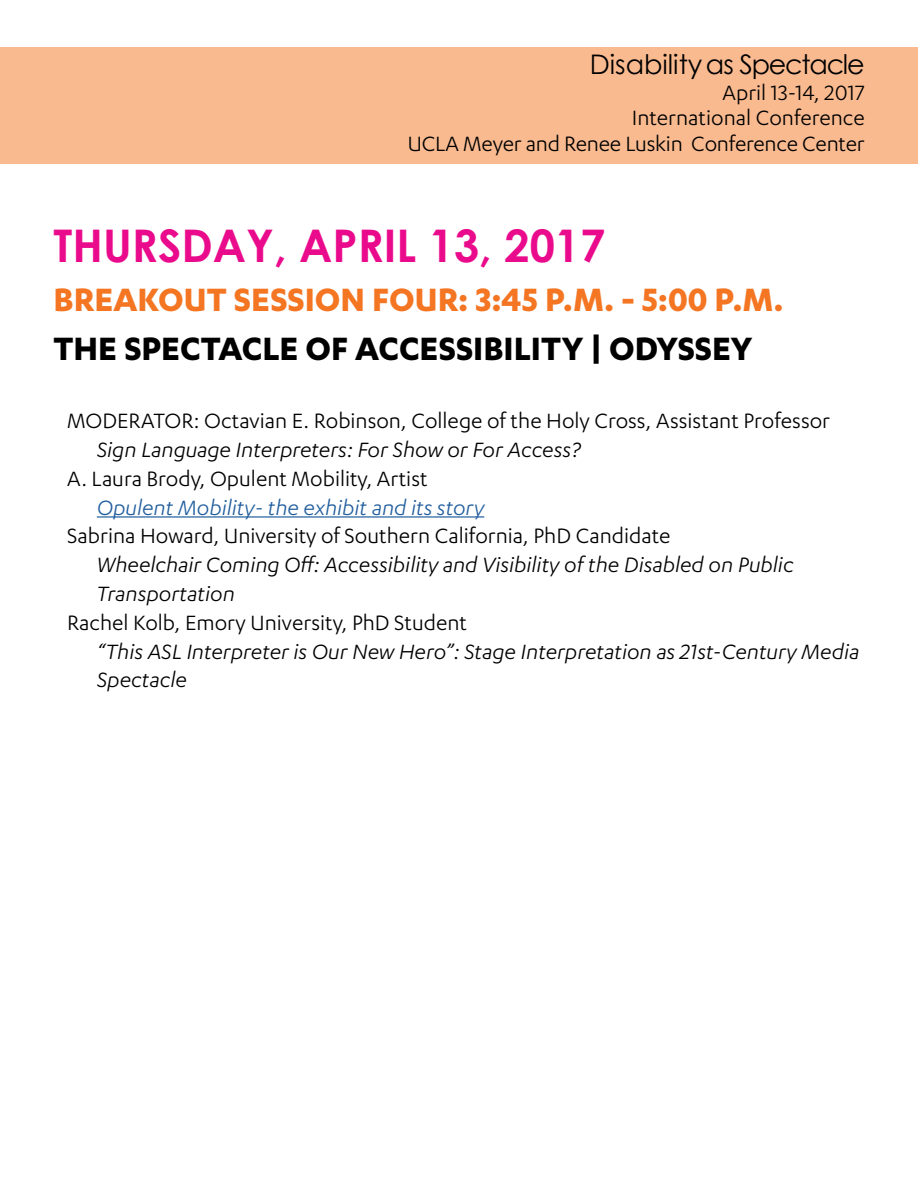
<style>
.page{position:relative;width:918px;height:1188px;background:#fff}
.page>*{position:absolute;margin:0;border:0;box-sizing:border-box;transform-origin:0 0}
.t1{font:700 45px "Century Gothic";color:#ea0a8c}
.t2{font:700 37.5px "Karbon";color:#f47522}
.t3{font:700 37.5px "Karbon";color:#000}
.t4{font:27px "Century Gothic";letter-spacing:-.015em;color:#000}
.t5{font:24px/25.5px "Karbon";color:#000;text-align:right}
.t6{font:italic 24px/28.8px "Karbon";color:#000}
.t7{font:italic 24px "Karbon";color:#215e9e}
</style>
<div class="page">
<div style="left:0;top:47px;width:918px;height:117px;background:#f9ba90"></div>
<hr style="left:97px;top:516px;width:387px;height:2px;background:#215e9e">
<p class="t4" style="left:590px;top:46px;width:276px">Disability as Spectacle</p>
<p class="t5" style="left:408px;top:79px;width:458px">April 13-14, 2017<br>International Conference<br>UCLA Meyer and Renee Luskin Conference Center</p>
<h1 class="t1" style="left:54px;top:212px;width:553px">THURSDAY, APRIL 13, 2017</h1>
<h2 class="t2" style="left:54px;top:279px;width:732px">BREAKOUT SESSION FOUR: 3:45 P.M. - 5:00 P.M.</h2>
<h2 class="t3" style="left:54px;top:327px;width:700px">THE SPECTACLE OF ACCESSIBILITY | ODYSSEY</h2>
<p class="t5" style="left:67px;top:407px;width:765px">MODERATOR: Octavian E. Robinson, College of the Holy Cross, Assistant Professor</p>
<p class="t6" style="left:97px;top:435px;width:486px">Sign Language Interpreters: For Show or For Access?</p>
<p class="t5" style="left:67px;top:465px;width:362px">A. Laura Brody, Opulent Mobility, Artist</p>
<p class="t7" style="left:97px;top:494px;width:389px">Opulent Mobility- the exhibit and its story</p>
<p class="t5" style="left:67px;top:523px;width:605px">Sabrina Howard, University of Southern California, PhD Candidate</p>
<p class="t6" style="left:97px;top:550px;width:698px">Wheelchair Coming Off: Accessibility and Visibility of the Disabled on Public<br>Transportation</p>
<p class="t5" style="left:67px;top:609px;width:402px">Rachel Kolb, Emory University, PhD Student</p>
<p class="t6" style="left:97px;top:636px;width:764px">“This ASL Interpreter is Our New Hero”: Stage Interpretation as 21st-Century Media<br>Spectacle</p>
</div>
